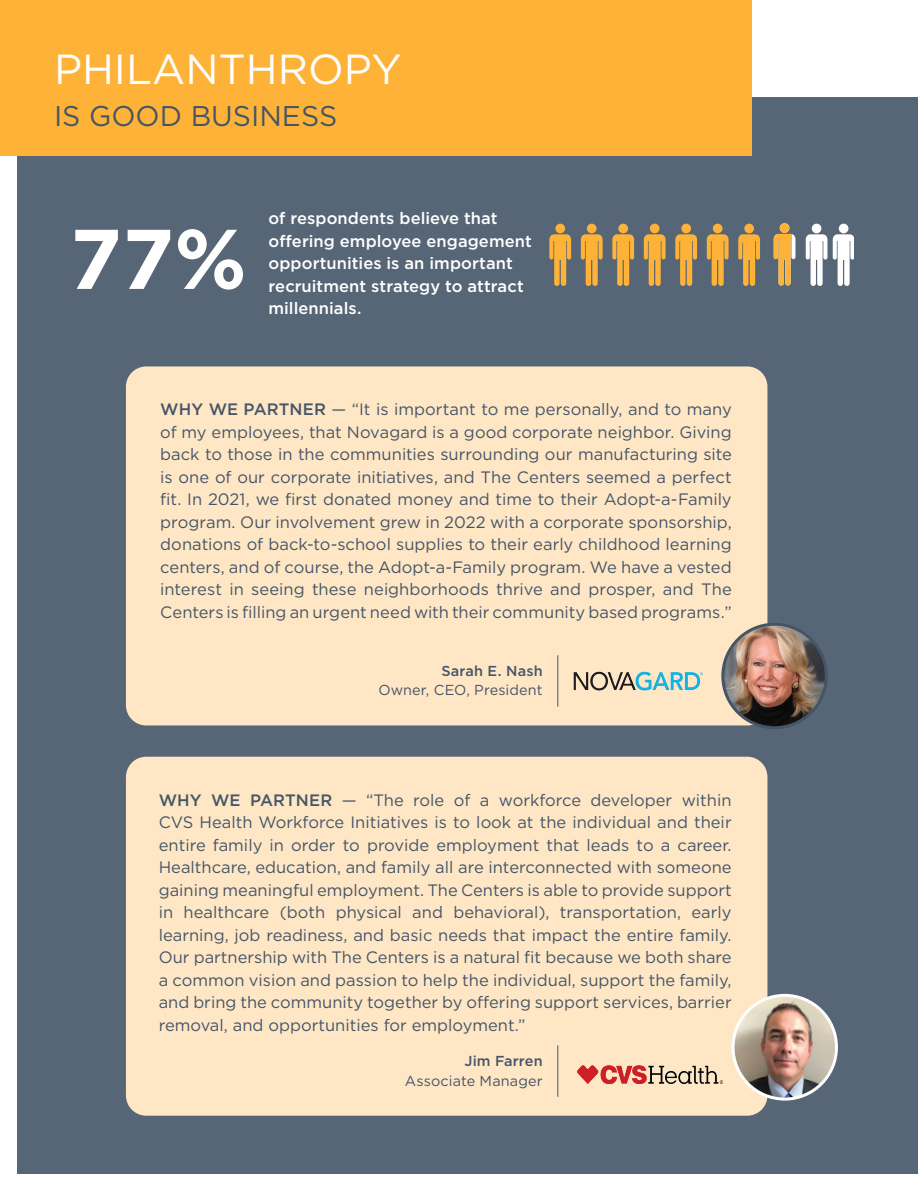
<style>
.page{position:relative;width:918px;height:1188px;background:#fff}
.page>*{position:absolute;margin:0;border:0;box-sizing:border-box;transform-origin:0 0}
._9_Subtitles_White_Bold{font:700 84.45px "Gotham";color:#fff}
._104_Number_DBlue{font:42px "Gotham";color:#fff}
.t1{font:28.5px "Gotham";color:#455568}
._8_Subtitles_White{font:16.5px/22.5px "Gotham";color:#455568;text-align:justify}
._6_Content_DBlue{font:500 16.5px/22.5px "Gotham";letter-spacing:.005em;color:#fff}
._13_Slogan_White{font:14.4px/19.6px "Gotham";letter-spacing:.01em;color:#455568;text-align:right}
.s1{font-weight:500}
</style>
<div class="page">
<div style="left:17px;top:97px;width:901px;height:1076px;background:#576677"></div>
<div style="left:0;top:0;width:751px;height:156px;background:#ffb238"></div>
<svg style="left:806px;top:224px;width:21px;height:62px"></svg>
<svg style="left:549px;top:224px;width:22px;height:62px"></svg>
<svg style="left:675px;top:224px;width:22px;height:62px"></svg>
<svg style="left:612px;top:224px;width:22px;height:62px"></svg>
<svg style="left:738px;top:224px;width:22px;height:62px"></svg>
<svg style="left:581px;top:224px;width:22px;height:62px"></svg>
<svg style="left:707px;top:224px;width:22px;height:62px"></svg>
<svg style="left:644px;top:224px;width:22px;height:62px"></svg>
<svg style="left:833px;top:224px;width:21px;height:62px"></svg>
<div style="left:126px;top:757px;width:641px;height:359px;background:#ffe7c5;border-radius:20px"></div>
<img style="left:577px;top:1066px;width:146px;height:18px">
<hr style="left:557px;top:1045px;width:1px;height:52px;background:#455568">
<img style="left:733px;top:995px;width:103px;height:104px;border-radius:52px">
<div style="left:732px;top:994px;width:106px;height:107px;border:3px solid #fff;border-radius:50%"></div>
<div style="left:126px;top:366px;width:641px;height:359px;background:#ffe7c5;border-radius:20px"></div>
<hr style="left:557px;top:655px;width:1px;height:52px;background:#455568">
<img style="left:723px;top:624px;width:103px;height:104px;border-radius:52px">
<div style="left:721px;top:623px;width:107px;height:106px;border:3px solid #455568;border-radius:50%"></div>
<img style="left:573px;top:671px;width:129px;height:19px">
<svg style="left:774px;top:223px;width:21px;height:63px"></svg>
<p class="_104_Number_DBlue" style="left:54px;top:42px;width:349px">PHILANTHROPY</p>
<p class="t1" style="left:54px;top:98px;width:285px">IS GOOD BUSINESS</p>
<p class="_9_Subtitles_White_Bold" style="left:70px;top:203px;width:179px">77%</p>
<p class="_6_Content_DBlue" style="left:269px;top:207px;width:265px">of respondents believe that offering employee engagement opportunities is an important recruitment strategy to attract millennials.</p>
<p class="_8_Subtitles_White" style="left:160px;top:398px;width:573px"><span class="s1">WHY WE PARTNER</span> — “It is important to me personally, and to many of my employees, that Novagard is a good corporate neighbor. Giving back to those in the communities surrounding our manufacturing site is one of our corporate initiatives, and The Centers seemed a perfect fit. In 2021, we first donated money and time to their Adopt-a-Family program. Our involvement grew in 2022 with a corporate sponsorship, donations of back-to-school supplies to their early childhood learning centers, and of course, the Adopt-a-Family program. We have a vested interest in seeing these neighborhoods thrive and prosper, and The Centers is filling an urgent need with their community based programs.”</p>
<p class="_13_Slogan_White" style="left:378px;top:661px;width:166px"><span class="s1">Sarah E. Nash<br></span>Owner, CEO, President</p>
<p class="_8_Subtitles_White" style="left:159px;top:788px;width:574px"><span class="s1">WHY WE PARTNER</span> — “The role of a workforce developer within CVS Health Workforce Initiatives is to look at the individual and their entire family in order to provide employment that leads to a career.<br>Healthcare, education, and family all are interconnected with someone gaining meaningful employment. The Centers is able to provide support in healthcare (both physical and behavioral), transportation, early learning, job readiness, and basic needs that impact the entire family.<br>Our partnership with The Centers is a natural fit because we both share a common vision and passion to help the individual, support the family, and bring the community together by offering support services, barrier removal, and opportunities for employment.”</p>
<p class="_13_Slogan_White" style="left:405px;top:1051px;width:139px"><span class="s1">Jim Farren<br></span>Associate Manager</p>
</div>
